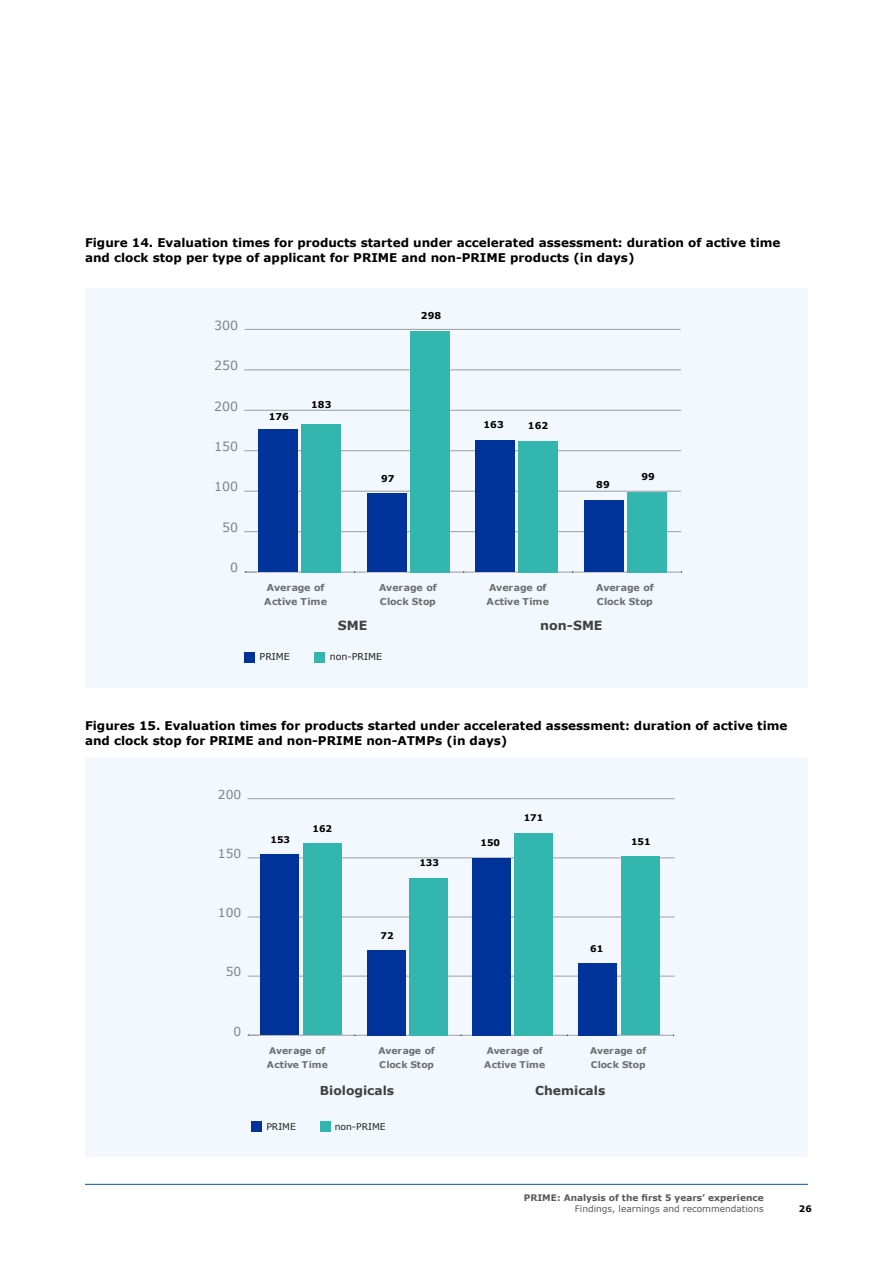
<style>
.page{position:relative;width:893px;height:1263px;background:#fff}
.page>*{position:absolute;margin:0;border:0;box-sizing:border-box;transform-origin:0 0}
.t1{font:12.6px "Verdana";color:#818285}
.t2{font:700 12.6px "Verdana";color:#404041}
.t3{font:700 12.3px "Verdana";color:#404041}
.t4{font:12.3px "Verdana";color:#818285}
.t5{font:700 12px/15px "Verdana";color:#000}
.t6{font:700 9.45px/13.6px "Verdana";letter-spacing:-.015em;color:#6d6e71}
.t7{font:700 9.45px "Verdana";color:#000}
.t8{font:9.45px "Verdana";color:#1e1e1e}
.t9{font:700 9.3px/13.4px "Verdana";letter-spacing:-.015em;color:#6d6e71}
.t10{font:700 9.3px "Verdana";color:#000}
.t11{font:9.3px "Verdana";color:#1e1e1e}
.t12{font:700 9px "Verdana";color:#58595b}
.t13{font:9px "Verdana";color:#58595b}
.t14{font:700 9px "Verdana";color:#000}
</style>
<div class="page">
<hr style="left:85px;top:1184px;width:723px;height:1px;background:#034ea2">
<div style="left:85px;top:288px;width:723px;height:399px;background:#f2f8fd"></div>
<div style="left:85px;top:757px;width:723px;height:400px;background:#f2f8fd"></div>
<hr style="left:245px;top:571px;width:436px;height:2px;background:#a0a2a5">
<svg style="left:245px;top:571px;width:11px;height:2px"></svg>
<hr style="left:245px;top:531px;width:436px;height:1px;background:#a0a2a5">
<hr style="left:245px;top:491px;width:436px;height:1px;background:#a0a2a5">
<hr style="left:245px;top:450px;width:436px;height:1px;background:#a0a2a5">
<hr style="left:245px;top:410px;width:436px;height:1px;background:#a0a2a5">
<hr style="left:245px;top:369px;width:436px;height:1px;background:#a0a2a5">
<hr style="left:245px;top:329px;width:435px;height:1px;background:#a0a2a5">
<div style="left:302px;top:424px;width:39px;height:148px;background:#33b6ad"></div>
<div style="left:411px;top:331px;width:39px;height:241px;background:#33b6ad"></div>
<div style="left:519px;top:441px;width:39px;height:131px;background:#33b6ad"></div>
<div style="left:628px;top:492px;width:39px;height:80px;background:#33b6ad"></div>
<div style="left:258px;top:430px;width:39px;height:142px;background:#039"></div>
<div style="left:367px;top:494px;width:40px;height:78px;background:#039"></div>
<div style="left:475px;top:440px;width:39px;height:132px;background:#039"></div>
<div style="left:584px;top:500px;width:39px;height:72px;background:#039"></div>
<div style="left:245px;top:652px;width:10px;height:10px;background:#039"></div>
<div style="left:314px;top:652px;width:11px;height:10px;background:#33b6ad"></div>
<hr style="left:248px;top:1035px;width:425px;height:1px;background:#a0a2a5">
<hr style="left:248px;top:975px;width:426px;height:2px;background:#a0a2a5">
<hr style="left:248px;top:916px;width:426px;height:1px;background:#a0a2a5">
<hr style="left:248px;top:857px;width:426px;height:1px;background:#a0a2a5">
<hr style="left:248px;top:798px;width:426px;height:1px;background:#a0a2a5">
<div style="left:303px;top:844px;width:39px;height:191px;background:#33b6ad"></div>
<div style="left:410px;top:878px;width:38px;height:157px;background:#33b6ad"></div>
<div style="left:515px;top:833px;width:38px;height:202px;background:#33b6ad"></div>
<div style="left:621px;top:857px;width:38px;height:178px;background:#33b6ad"></div>
<div style="left:261px;top:854px;width:38px;height:181px;background:#039"></div>
<div style="left:367px;top:950px;width:38px;height:85px;background:#039"></div>
<div style="left:472px;top:858px;width:38px;height:177px;background:#039"></div>
<div style="left:578px;top:963px;width:39px;height:72px;background:#039"></div>
<div style="left:252px;top:1121px;width:10px;height:11px;background:#039"></div>
<div style="left:320px;top:1121px;width:10px;height:11px;background:#33b6ad"></div>
<p class="t5" style="left:85px;top:235px;width:697px">Figure 14. Evaluation times for products started under accelerated assessment: duration of active time and clock stop per type of applicant for PRIME and non-PRIME products (in days)</p>
<p class="t1" style="left:214px;top:316px;width:26px">300</p>
<p class="t1" style="left:214px;top:357px;width:26px">250</p>
<p class="t1" style="left:214px;top:397px;width:26px">200</p>
<p class="t1" style="left:214px;top:438px;width:26px">150</p>
<p class="t1" style="left:214px;top:478px;width:26px">100</p>
<p class="t1" style="left:222px;top:519px;width:18px">50</p>
<p class="t1" style="left:230px;top:559px;width:10px">0</p>
<p class="t7" style="left:269px;top:410px;width:22px">176</p>
<p class="t7" style="left:311px;top:398px;width:22px">183</p>
<p class="t7" style="left:421px;top:309px;width:22px">298</p>
<p class="t7" style="left:381px;top:472px;width:15px">97</p>
<p class="t7" style="left:484px;top:418px;width:22px">163</p>
<p class="t7" style="left:528px;top:419px;width:22px">162</p>
<p class="t7" style="left:596px;top:478px;width:15px">89</p>
<p class="t7" style="left:641px;top:470px;width:15px">99</p>
<p class="t6" style="left:264px;top:581px;width:64px">Average of<br>Active Time</p>
<p class="t6" style="left:379px;top:581px;width:59px">Average of<br>Clock Stop</p>
<p class="t6" style="left:486px;top:581px;width:64px">Average of<br>Active Time</p>
<p class="t6" style="left:596px;top:581px;width:59px">Average of<br>Clock Stop</p>
<p class="t2" style="left:338px;top:617px;width:31px">SME</p>
<p class="t2" style="left:540px;top:617px;width:64px">non-SME</p>
<p class="t8" style="left:260px;top:650px;width:32px">PRIME</p>
<p class="t8" style="left:330px;top:650px;width:54px">non-PRIME</p>
<p class="t5" style="left:85px;top:718px;width:704px">Figures 15. Evaluation times for products started under accelerated assessment: duration of active time and clock stop for PRIME and non-PRIME non-ATMPs (in days)</p>
<p class="t4" style="left:218px;top:786px;width:25px">200</p>
<p class="t4" style="left:218px;top:845px;width:25px">150</p>
<p class="t4" style="left:218px;top:904px;width:25px">100</p>
<p class="t4" style="left:226px;top:963px;width:17px">50</p>
<p class="t4" style="left:234px;top:1022px;width:9px">0</p>
<p class="t10" style="left:270px;top:832px;width:21px">153</p>
<p class="t10" style="left:312px;top:822px;width:21px">162</p>
<p class="t10" style="left:381px;top:929px;width:15px">72</p>
<p class="t10" style="left:419px;top:856px;width:21px">133</p>
<p class="t10" style="left:480px;top:836px;width:21px">150</p>
<p class="t10" style="left:524px;top:811px;width:21px">171</p>
<p class="t10" style="left:631px;top:835px;width:21px">151</p>
<p class="t10" style="left:590px;top:941px;width:15px">61</p>
<p class="t9" style="left:267px;top:1044px;width:63px">Average of<br>Active Time</p>
<p class="t9" style="left:379px;top:1044px;width:58px">Average of<br>Clock Stop</p>
<p class="t9" style="left:484px;top:1044px;width:63px">Average of<br>Active Time</p>
<p class="t9" style="left:590px;top:1044px;width:58px">Average of<br>Clock Stop</p>
<p class="t3" style="left:320px;top:1081px;width:76px">Biologicals</p>
<p class="t3" style="left:535px;top:1081px;width:72px">Chemicals</p>
<p class="t11" style="left:266px;top:1120px;width:31px">PRIME</p>
<p class="t11" style="left:335px;top:1120px;width:52px">non-PRIME</p>
<p class="t12" style="left:524px;top:1191px;width:241px">PRIME: Analysis of the first 5 years’ experience</p>
<p class="t13" style="left:575px;top:1202px;width:190px">Findings, learnings and recommendations</p>
<p class="t14" style="left:799px;top:1202px;width:14px">26</p>
</div>
